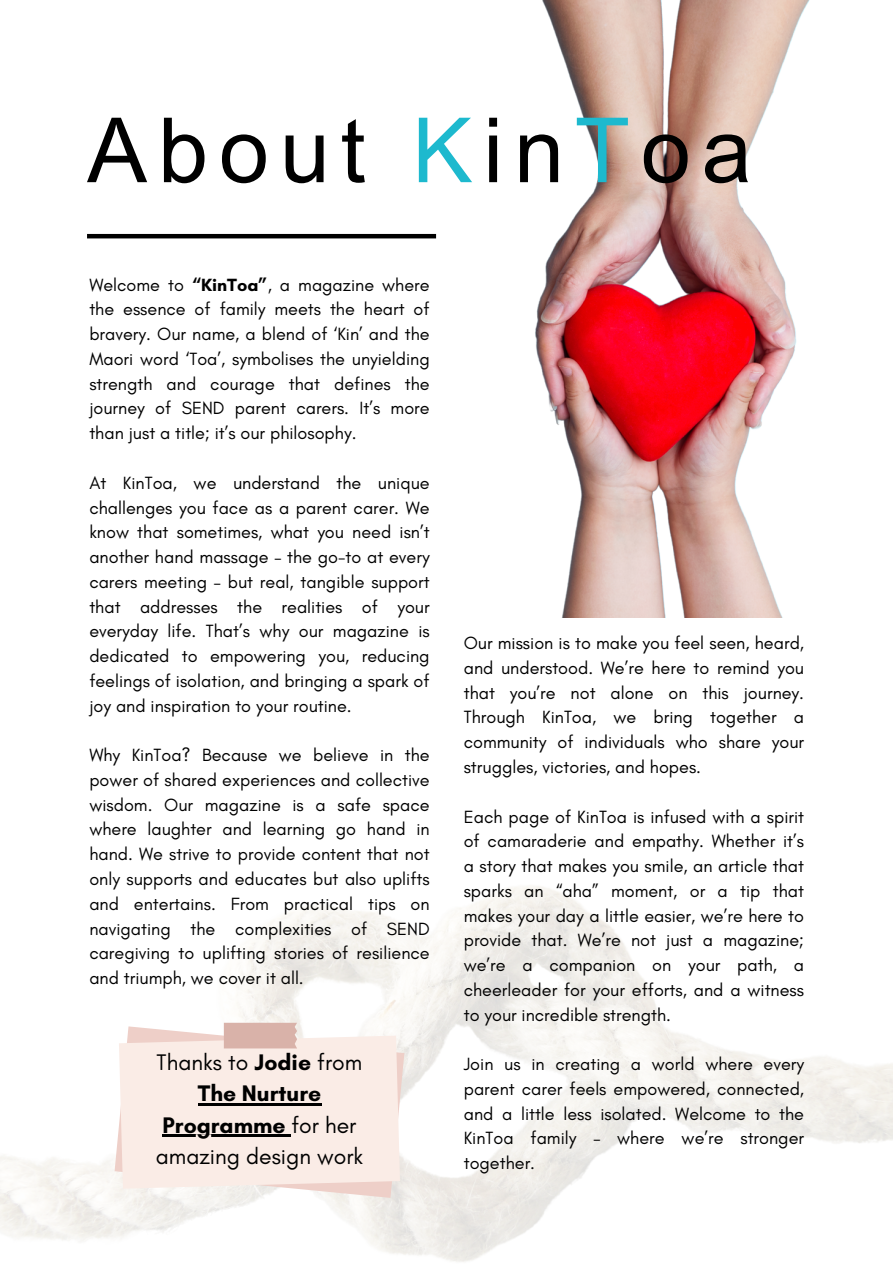
<style>
.page{position:relative;width:893px;height:1264px;background:#fff}
.page>*{position:absolute;margin:0;border:0;box-sizing:border-box;transform-origin:0 0}
.t1{font:90px "Arial Unicode MS";letter-spacing:.12em;color:#000}
.t2{font:22.95px/31.2px "Glacial Indifference";color:#000}
.t3{font:700 22.95px/31.2px "Glacial Indifference";color:#000;text-align:center}
.t4{font:18px/24.8px "Glacial Indifference";color:#000;text-align:justify}
.s1{color:#1db9ce}
.s2{font-weight:700}
.s3{font-weight:400}
</style>
<div class="page">
<img style="left:430px;top:0;width:380px;height:618px">
<hr style="left:87px;top:234px;width:349px;height:4px;background:#000">
<svg style="left:115px;top:1026px;width:289px;height:171px"></svg>
<svg style="left:119px;top:1022px;width:281px;height:166px;background:#f6e8e2"></svg>
<hr style="left:198px;top:1103px;width:123px;height:2px;background:#000">
<hr style="left:163px;top:1134px;width:128px;height:2px;background:#000">
<p class="t1" style="left:87px;top:86px;width:666px">About <span class="s1">K</span>in<span class="s1">T</span>oa</p>
<h1 class="t4" style="left:89px;top:272px;width:342px">Welcome to <span class="s2">“KinToa”</span>, a magazine where the essence of family meets the heart of bravery. Our name, a blend of ‘Kin’ and the Maori word ‘Toa’, symbolises the unyielding strength and courage that defines the journey of SEND parent carers. It’s more than just a title; it’s our philosophy.</h1>
<p class="t4" style="left:89px;top:470px;width:342px">At KinToa, we understand the unique challenges you face as a parent carer. We know that sometimes, what you need isn’t another hand massage – the go-to at every carers meeting – but real, tangible support that addresses the realities of your everyday life. That’s why our magazine is dedicated to empowering you, reducing feelings of isolation, and bringing a spark of joy and inspiration to your routine.</p>
<p class="t4" style="left:89px;top:742px;width:342px">Why KinToa? Because we believe in the power of shared experiences and collective wisdom. Our magazine is a safe space where laughter and learning go hand in hand. We strive to provide content that not only supports and educates but also uplifts and entertains. From practical tips on navigating the complexities of SEND caregiving to uplifting stories of resilience and triumph, we cover it all.</p>
<p class="t3" style="left:157px;top:1046px;width:207px"><span class="s3">Thanks to</span> Jodie <span class="s3">from<br></span>The Nurture</p>
<p class="t2" style="left:156px;top:1108px;width:209px"><span class="s2">Programme</span> for her amazing design work</p>
<p class="t4" style="left:463px;top:630px;width:342px">Our mission is to make you feel seen, heard, and understood. We’re here to remind you that you’re not alone on this journey.<br>Through KinToa, we bring together a community of individuals who share your struggles, victories, and hopes.</p>
<p class="t4" style="left:463px;top:803px;width:342px">Each page of KinToa is infused with a spirit of camaraderie and empathy. Whether it’s a story that makes you smile, an article that sparks an “aha” moment, or a tip that makes your day a little easier, we’re here to provide that. We’re not just a magazine; we’re a companion on your path, a cheerleader for your efforts, and a witness to your incredible strength.</p>
<p class="t4" style="left:463px;top:1051px;width:342px">Join us in creating a world where every parent carer feels empowered, connected, and a little less isolated. Welcome to the KinToa family – where we’re stronger together.</p>
</div>
